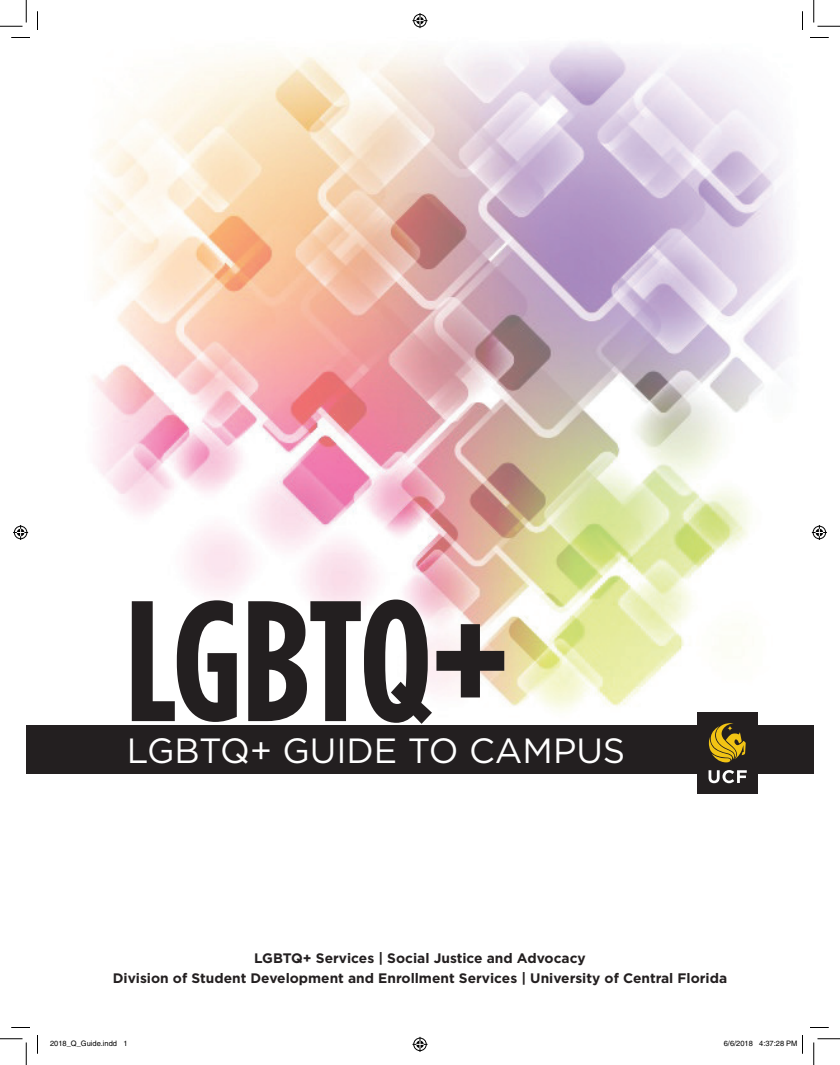
<style>
.page{position:relative;width:840px;height:1065px;background:#fff}
.page>*{position:absolute;margin:0;border:0;box-sizing:border-box;transform-origin:0 0}
.t1{font:700 171.25px "Gotham Condensed";letter-spacing:-.015em;color:#231f20}
.t2{font:35px "Gotham";color:#fff}
.t3{font:700 13.75px/20px "Gotham";color:#231f20;text-align:center}
.t4{font:7.5px "Helvetica";color:#000}
</style>
<div class="page">
<img style="left:93px;top:42px;width:700px;height:671px">
<div style="left:26px;top:726px;width:788px;height:48px;background:#231f20"></div>
<div style="left:697px;top:712px;width:61px;height:82px;background:#231f20"></div>
<svg style="left:709px;top:770px;width:38px;height:13px"></svg>
<svg style="left:709px;top:723px;width:37px;height:39px"></svg>
<svg style="left:11px;top:37px;width:19px;height:1px"></svg>
<svg style="left:810px;top:37px;width:19px;height:1px"></svg>
<svg style="left:11px;top:1027px;width:19px;height:1px"></svg>
<svg style="left:810px;top:1027px;width:19px;height:1px"></svg>
<svg style="left:37px;top:11px;width:1px;height:19px"></svg>
<svg style="left:37px;top:1035px;width:1px;height:19px"></svg>
<svg style="left:802px;top:11px;width:1px;height:19px"></svg>
<svg style="left:0;top:0;width:27px;height:27px"></svg>
<svg style="left:0;top:1039px;width:27px;height:26px"></svg>
<svg style="left:814px;top:0;width:26px;height:27px"></svg>
<svg style="left:814px;top:1039px;width:26px;height:26px"></svg>
<svg style="left:412px;top:13px;width:16px;height:15px"></svg>
<svg style="left:412px;top:1037px;width:16px;height:15px"></svg>
<svg style="left:13px;top:525px;width:15px;height:15px"></svg>
<svg style="left:812px;top:525px;width:15px;height:15px"></svg>
<svg style="left:802px;top:1035px;width:1px;height:19px"></svg>
<h1 class="t1" style="left:126px;top:565px;width:384px">LGBTQ+</h1>
<h2 class="t2" style="left:127px;top:730px;width:500px">LGBTQ+ GUIDE TO CAMPUS</h2>
<p class="t3" style="left:113px;top:948px;width:616px">LGBTQ+ Services | Social Justice and Advocacy<br>Division of Student Development and Enrollment Services | University of Central Florida</p>
<p class="t4" style="left:50px;top:1039px;width:79px">2018_Q_Guide.indd 1</p>
<p class="t4" style="left:724px;top:1039px;width:75px">6/6/2018 4:37:28 PM</p>
</div>
